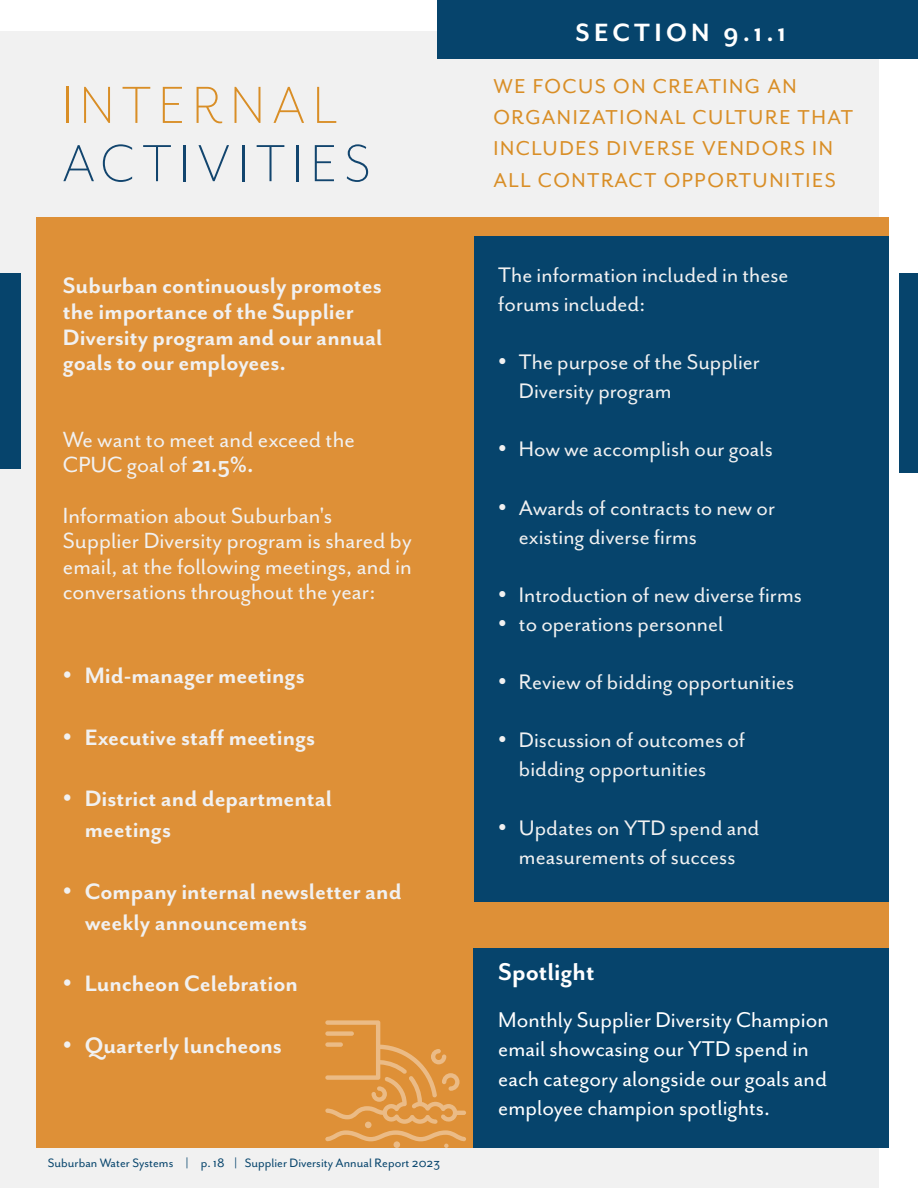
<style>
.page{position:relative;width:918px;height:1188px;background:#fff}
.page>*{position:absolute;margin:0;border:0;box-sizing:border-box;transform-origin:0 0}
.t1{font:300 60.15px "Mr Eaves San OT";letter-spacing:.12em;color:#12456e}
.t2{font:300 60.15px "Mr Eaves San OT";letter-spacing:.12em;color:#d98e26}
.t3{font:700 28.8px "Mr Eaves San OT";letter-spacing:.15em;color:#fff}
.t4{font:700 27.9px "Mr Eaves San OT";color:#fff}
.t5{font:700 25.65px/25.7px "Mr Eaves San OT";color:#f1f1f1}
.t6{font:25.35px/25.3px "Mr Eaves San OT";color:#f1f1f1}
.t7{font:24.6px/29.5px "Mr Eaves San OT";color:#fff}
.t8{font:24.3px/29.1px "Mr Eaves San OT";color:#f1f1f1}
.t9{font:23.1px/31px "Mr Eaves San OT";letter-spacing:.07em;color:#d98e26}
.t10{font:14.1px "Mr Eaves San OT";color:#06446c}
.s1{font-weight:700}
.s2{font-family:"Times New Roman";font-weight:400}
.s3{font-family:"Times New Roman"}
</style>
<div class="page">
<div style="left:0;top:31px;width:879px;height:1157px;background:#f1f1f1"></div>
<div style="left:36px;top:217px;width:853px;height:931px;background:#de9037"></div>
<div style="left:438px;top:0;width:480px;height:59px;background:#06446c"></div>
<div style="left:0;top:273px;width:20px;height:195px;background:#06446c"></div>
<div style="left:474px;top:236px;width:415px;height:666px;background:#06446c"></div>
<div style="left:474px;top:948px;width:415px;height:200px;background:#06446c"></div>
<div style="left:899px;top:273px;width:19px;height:200px;background:#06446c"></div>
<svg style="left:325px;top:1020px;width:141px;height:128px"></svg>
<h1 class="t2" style="left:62px;top:72px;width:277px">INTERNAL</h1>
<h1 class="t1" style="left:62px;top:130px;width:310px">ACTIVITIES</h1>
<p class="t5" style="left:63px;top:273px;width:321px">Suburban continuously promotes the importance of the Supplier<br>Diversity program and our annual goals to our employees.</p>
<p class="t6" style="left:63px;top:427px;width:294px">We want to meet and exceed the<br>CPUC goal of <span class="s1">21.5%.</span></p>
<p class="t6" style="left:63px;top:503px;width:351px">Information about Suburban's Supplier Diversity program is shared by email, at the following meetings, and in conversations throughout the year:</p>
<p class="t5" style="left:63px;top:663px;width:243px"><span class="s2">•</span> Mid-manager meetings</p>
<p class="t5" style="left:63px;top:724px;width:254px"><span class="s2">•</span> Executive staff meetings</p>
<p class="t5" style="left:85px;top:783px;width:249px;line-height:30.8px;text-indent:-22px"><span class="s2">•</span> District and departmental meetings</p>
<p class="t5" style="left:85px;top:876px;width:318px;line-height:30.8px;text-indent:-22px"><span class="s2">•</span> Company internal newsletter and weekly announcements</p>
<p class="t5" style="left:63px;top:971px;width:236px"><span class="s2">•</span> Luncheon Celebration</p>
<p class="t5" style="left:63px;top:1032px;width:221px"><span class="s2">•</span> Quarterly luncheons</p>
<p class="t10" style="left:48px;top:1155px;width:394px">Suburban Water Systems | p. 18 | Supplier Diversity Annual Report 2023</p>
<p class="t3" style="left:575px;top:16px;width:212px">SECTION 9.1.1</p>
<p class="t9" style="left:493px;top:71px;width:361px">WE FOCUS ON CREATING AN<br>ORGANIZATIONAL CULTURE THAT<br>INCLUDES DIVERSE VENDORS IN<br>ALL CONTRACT OPPORTUNITIES</p>
<p class="t8" style="left:498px;top:260px;width:292px">The information included in these forums included:</p>
<p class="t8" style="left:519px;top:347px;width:243px;text-indent:-21px"><span class="s3">•</span> The purpose of the Supplier<br>Diversity program</p>
<p class="t8" style="left:498px;top:435px;width:276px"><span class="s3">•</span> How we accomplish our goals</p>
<p class="t8" style="left:519px;top:493px;width:258px;text-indent:-21px"><span class="s3">•</span> Awards of contracts to new or existing diverse firms</p>
<p class="t8" style="left:498px;top:580px;width:305px"><span class="s3">•</span> Introduction of new diverse firms</p>
<p class="t8" style="left:498px;top:609px;width:227px"><span class="s3">•</span> to operations personnel</p>
<p class="t8" style="left:498px;top:668px;width:298px"><span class="s3">•</span> Review of bidding opportunities</p>
<p class="t8" style="left:519px;top:726px;width:228px;text-indent:-21px"><span class="s3">•</span> Discussion of outcomes of bidding opportunities</p>
<p class="t8" style="left:498px;top:813px;width:263px;text-align:center"><span class="s3">•</span> Updates on YTD spend and measurements of success</p>
<p class="t4" style="left:498px;top:956px;width:98px">Spotlight</p>
<p class="t7" style="left:498px;top:1005px;width:332px">Monthly Supplier Diversity Champion email showcasing our YTD spend in each category alongside our goals and employee champion spotlights.</p>
</div>
